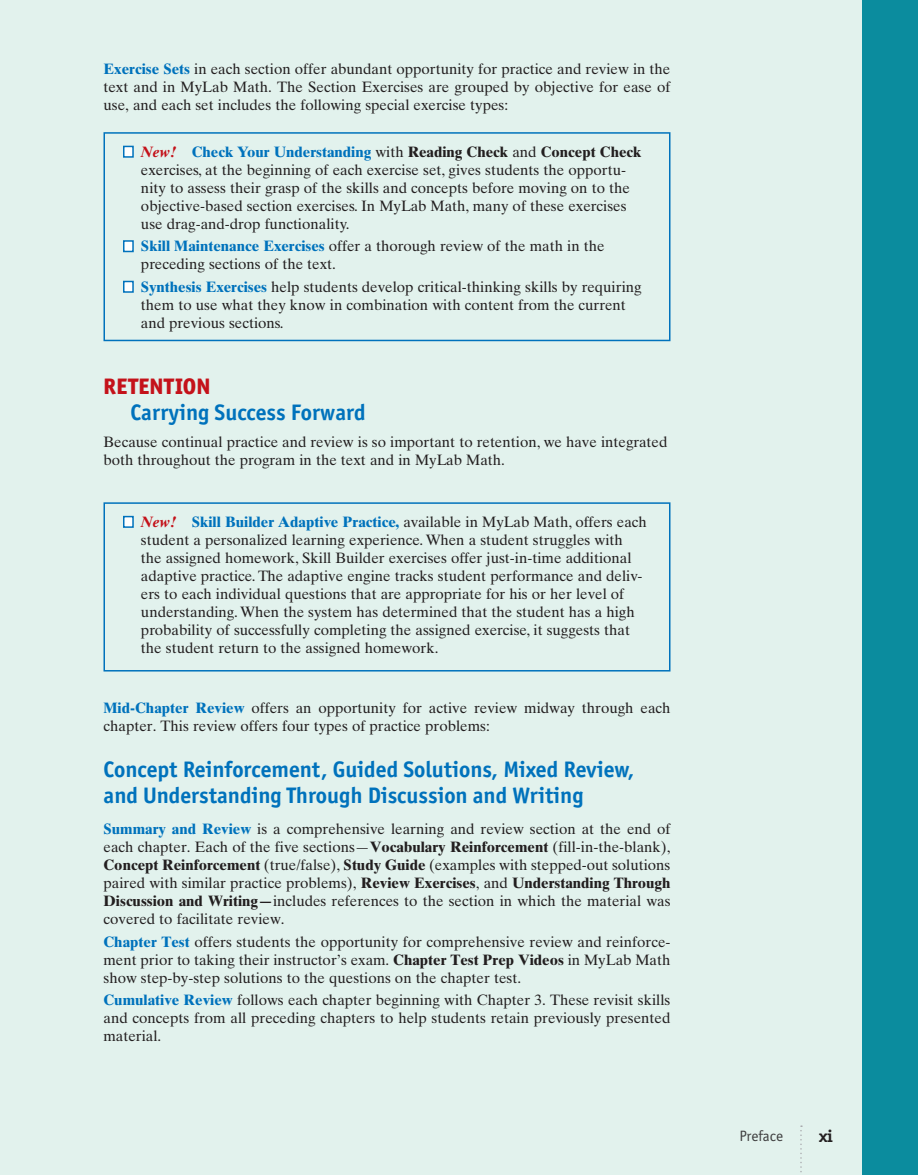
<style>
.page{position:relative;width:918px;height:1175px;background:#fff}
.page>*{position:absolute;margin:0;border:0;box-sizing:border-box;transform-origin:0 0}
.t1{font:700 22.5px/25.5px "Officina Sans ITC Pro";color:#0072bc}
.t2{font:700 17.25px "Officina Serif ITC Pro";color:#231f20}
.t3{font:15px/18px "Times Ten LT Std";color:#231f20}
.t4{font:15px "Officina Sans ITC Pro";color:#3e3e3f}
.s1{font-weight:700;color:#0072bc}
.s2{font-weight:700;font-style:italic;color:#c4121a}
.s3{font-weight:700}
.s4{font-weight:800;color:#c4121a}
</style>
<div class="page">
<div style="left:0;top:0;width:918px;height:1174px;background:#e2f2ed"></div>
<div style="left:862px;top:0;width:56px;height:1174px;background:#0b8c9e"></div>
<svg style="left:800px;top:1125px;width:2px;height:50px"></svg>
<div style="left:123px;top:146px;width:11px;height:12px;background:#fff;border:2px solid #0072bc"></div>
<div style="left:123px;top:240px;width:11px;height:12px;background:#fff;border:2px solid #0072bc"></div>
<div style="left:123px;top:281px;width:11px;height:12px;background:#fff;border:2px solid #0072bc"></div>
<div style="left:104px;top:132px;width:566px;height:209px;border:2px solid #0072bc"></div>
<div style="left:123px;top:516px;width:11px;height:12px;background:#fff;border:2px solid #0072bc"></div>
<div style="left:104px;top:502px;width:566px;height:169px;border:2px solid #0072bc"></div>
<p class="t3" style="left:104px;top:60px;width:568px;text-align:justify"><span class="s1">Exercise Sets</span> in each section offer abundant opportunity for practice and review in the text and in MyLab Math. The Section Exercises are grouped by objective for ease of use, and each set includes the following special exercise types:</p>
<p class="t3" style="left:141px;top:142px;width:502px"><span class="s2">New!</span> <span class="s1">Check Your Understanding</span> with <span class="s3">Reading Check</span> and <span class="s3">Concept Check </span>exercises, at the beginning of each exercise set, gives students the opportu&shy;nity to assess their grasp of the skills and concepts before moving on to the objective-based section exercises. In MyLab Math, many of these exercises use drag-and-drop functionality.</p>
<p class="t3" style="left:141px;top:237px;width:465px"><span class="s1">Skill Maintenance Exercises</span> offer a thorough review of the math in the preceding sections of the text.</p>
<p class="t3" style="left:141px;top:277px;width:502px"><span class="s1">Synthesis Exercises</span> help students develop critical-thinking skills by requiring them to use what they know in combination with content from the current and previous sections.</p>
<p class="t1" style="left:130px;top:374px;width:237px;text-indent:-27px"><span class="s4">RETENTION<br></span>Carrying Success Forward</p>
<p class="t3" style="left:104px;top:433px;width:565px">Because continual practice and review is so important to retention, we have integrated both throughout the program in the text and in MyLab Math.</p>
<p class="t3" style="left:141px;top:512px;width:507px"><span class="s2">New!</span> <span class="s1">Skill Builder Adaptive Practice,</span> available in MyLab Math, offers each student a personalized learning experience. When a student struggles with the assigned homework, Skill Builder exercises offer just-in-time additional adaptive practice. The adaptive engine tracks student performance and deliv&shy;ers to each individual questions that are appropriate for his or her level of understanding. When the system has determined that the student has a high probability of successfully completing the assigned exercise, it suggests that the student return to the assigned homework.</p>
<p class="t3" style="left:104px;top:698px;width:569px"><span class="s1">Mid-Chapter Review</span> offers an opportunity for active review midway through each chapter. This review offers four types of practice problems:</p>
<p class="t1" style="left:104px;top:756px;width:532px">Concept Reinforcement, Guided Solutions, Mixed Review, and Understanding Through Discussion and Writing</p>
<p class="t3" style="left:104px;top:820px;width:569px;text-align:justify"><span class="s1">Summary and Review</span> is a comprehensive learning and review section at the end of each chapter. Each of the five sections—<span class="s3">Vocabulary Reinforcement</span> (fill-in-the-blank), <span class="s3">Concept Reinforcement</span> (true/false), <span class="s3">Study Guide</span> (examples with stepped-out solutions paired with similar practice problems), <span class="s3">Review Exercises</span>, and <span class="s3">Understanding Through Discussion and Writing—</span>includes references to the section in which the material was covered to facilitate review.</p>
<p class="t3" style="left:104px;top:932px;width:568px;text-align:justify"><span class="s1">Chapter Test</span> offers students the opportunity for comprehensive review and reinforce&shy;ment prior to taking their instructor’s exam. <span class="s3">Chapter Test Prep Videos</span> in MyLab Math show step-by-step solutions to the questions on the chapter test.</p>
<p class="t3" style="left:104px;top:991px;width:569px;text-align:justify"><span class="s1">Cumulative Review</span> follows each chapter beginning with Chapter 3. These revisit skills and concepts from all preceding chapters to help students retain previously presented material.</p>
<p class="t4" style="left:739px;top:1126px;width:45px">Preface</p>
<p class="t2" style="left:819px;top:1125px;width:15px">xi</p>
</div>
